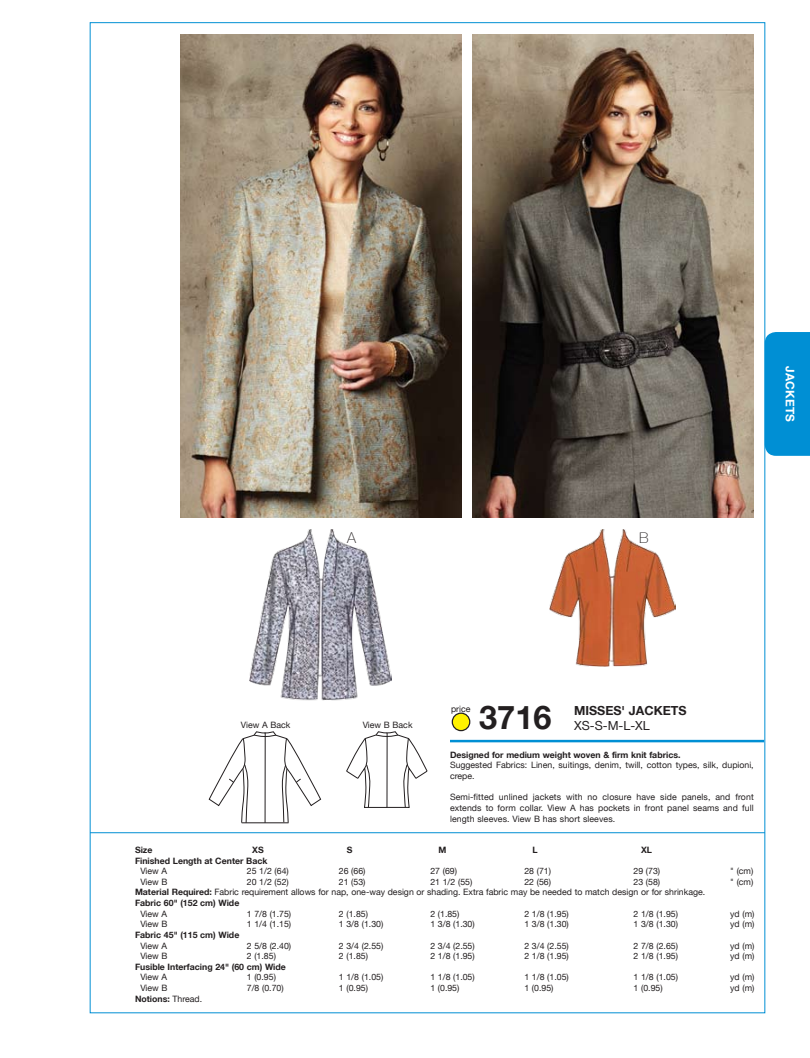
<style>
.page{position:relative;width:810px;height:1058px;background:#fff}
.page>*{position:absolute;margin:0;border:0;box-sizing:border-box;transform-origin:0 0}
.t1{font:700 32.5px "Helvetica Neue LT";color:#231f20}
.t2{font:100 15px "Helvetica Neue LT";color:#231f20}
.t3{font:700 12.5px "Helvetica Neue LT";color:#231f20}
.t4{font:12.5px "Helvetica Neue LT";color:#231f20}
.t5{font:700 11.88px "Helvetica Neue LT";letter-spacing:.01em;color:#fff}
.t6{font:8.75px/10.6px "Helvetica Neue LT";color:#231f20}
.t7{font:700 8.75px "Helvetica Neue LT";color:#231f20}
.s1{font-weight:700}
.s2{font-weight:400}
</style>
<div class="page">
<div style="left:765px;top:332px;width:45px;height:124px;background:#008fd4"></div>
<svg style="left:346px;top:731px;width:82px;height:77px"></svg>
<svg style="left:209px;top:731px;width:112px;height:93px"></svg>
<img style="left:472px;top:34px;width:282px;height:484px">
<img style="left:549px;top:529px;width:126px;height:137px">
<img style="left:249px;top:529px;width:142px;height:171px">
<hr style="left:450px;top:740px;width:314px;height:2px;background:#008fd4">
<div style="left:452px;top:713px;width:18px;height:17px;background:#fff200;border-radius:50%"></div>
<div style="left:452px;top:712px;width:18px;height:19px;border:1px solid #231f20;border-radius:50%"></div>
<img style="left:180px;top:34px;width:281px;height:484px">
<hr style="left:90px;top:832px;width:675px;height:1px;background:#008fd4">
<h2 class="t2" style="left:347px;top:529px;width:10px">A</h2>
<h2 class="t2" style="left:639px;top:529px;width:11px">B</h2>
<h3 class="t5" style="left:797px;top:366px;width:57px;rotate:90deg">JACKETS</h3>
<p class="t6" style="left:241px;top:719px;width:51px">View A Back</p>
<p class="t6" style="left:363px;top:719px;width:51px">View B Back</p>
<p class="t6" style="left:451px;top:703px;width:21px">price</p>
<h3 class="t3" style="left:574px;top:702px;width:114px">MISSES' JACKETS</h3>
<h3 class="t4" style="left:574px;top:718px;width:77px">XS-S-M-L-XL</h3>
<p class="t7" style="left:450px;top:749px;width:232px">Designed for medium weight woven &amp; firm knit fabrics.</p>
<p class="t6" style="left:450px;top:760px;width:305px">Suggested Fabrics: Linen, suitings, denim, twill, cotton types, silk, dupioni, crepe.</p>
<p class="t6" style="left:450px;top:791px;width:305px;text-align:justify">Semi-fitted unlined jackets with no closure have side panels, and front extends to form collar. View A has pockets in front panel seams and full length sleeves. View B has short sleeves.</p>
<h1 class="t1" style="left:479px;top:697px;width:74px">3716</h1>
<p class="t7" style="left:135px;top:844px;width:19px">Size</p>
<p class="t7" style="left:252px;top:844px;width:13px">XS</p>
<p class="t7" style="left:347px;top:844px;width:7px">S</p>
<p class="t7" style="left:438px;top:844px;width:9px">M</p>
<p class="t7" style="left:532px;top:844px;width:7px">L</p>
<p class="t7" style="left:641px;top:844px;width:13px">XL</p>
<p class="t7" style="left:135px;top:855px;width:134px">Finished Length at Center Back</p>
<p class="t6" style="left:140px;top:865px;width:28px">View A</p>
<p class="t6" style="left:247px;top:865px;width:43px">25 1/2 (64)</p>
<p class="t6" style="left:339px;top:865px;width:28px">26 (66)</p>
<p class="t6" style="left:430px;top:865px;width:28px">27 (69)</p>
<p class="t6" style="left:524px;top:865px;width:28px">28 (71)</p>
<p class="t6" style="left:634px;top:865px;width:28px">29 (73)</p>
<p class="t6" style="left:730px;top:865px;width:25px">" (cm)</p>
<p class="t6" style="left:140px;top:876px;width:29px">View B</p>
<p class="t6" style="left:247px;top:876px;width:43px">20 1/2 (52)</p>
<p class="t6" style="left:339px;top:876px;width:28px">21 (53)</p>
<p class="t6" style="left:430px;top:876px;width:43px">21 1/2 (55)</p>
<p class="t6" style="left:524px;top:876px;width:28px">22 (56)</p>
<p class="t6" style="left:634px;top:876px;width:28px">23 (58)</p>
<p class="t6" style="left:730px;top:876px;width:25px">" (cm)</p>
<p class="t6" style="left:135px;top:886px;width:572px"><span class="s1">Material Required:</span> Fabric requirement allows for nap, one-way design or shading. Extra fabric may be needed to match design or for shrinkage.<br><span class="s1">Fabric 60" (152 cm) Wide</span></p>
<p class="t6" style="left:140px;top:908px;width:28px">View A</p>
<p class="t6" style="left:247px;top:908px;width:46px">1 7/8 (1.75)</p>
<p class="t6" style="left:339px;top:908px;width:31px">2 (1.85)</p>
<p class="t6" style="left:430px;top:908px;width:31px">2 (1.85)</p>
<p class="t6" style="left:524px;top:908px;width:46px">2 1/8 (1.95)</p>
<p class="t6" style="left:634px;top:908px;width:46px">2 1/8 (1.95)</p>
<p class="t6" style="left:730px;top:908px;width:26px">yd (m)</p>
<p class="t6" style="left:140px;top:918px;width:29px">View B</p>
<p class="t6" style="left:247px;top:918px;width:46px">1 1/4 (1.15)</p>
<p class="t6" style="left:339px;top:918px;width:46px">1 3/8 (1.30)</p>
<p class="t6" style="left:430px;top:918px;width:46px">1 3/8 (1.30)</p>
<p class="t6" style="left:524px;top:918px;width:46px">1 3/8 (1.30)</p>
<p class="t6" style="left:634px;top:918px;width:46px">1 3/8 (1.30)</p>
<p class="t6" style="left:730px;top:918px;width:26px">yd (m)</p>
<p class="t7" style="left:135px;top:929px;width:106px">Fabric 45" (115 cm) Wide</p>
<p class="t6" style="left:140px;top:940px;width:28px">View A</p>
<p class="t6" style="left:247px;top:940px;width:46px">2 5/8 (2.40)</p>
<p class="t6" style="left:339px;top:940px;width:46px">2 3/4 (2.55)</p>
<p class="t6" style="left:430px;top:940px;width:46px">2 3/4 (2.55)</p>
<p class="t6" style="left:524px;top:940px;width:46px">2 3/4 (2.55)</p>
<p class="t6" style="left:634px;top:940px;width:46px">2 7/8 (2.65)</p>
<p class="t6" style="left:730px;top:940px;width:26px">yd (m)</p>
<p class="t6" style="left:140px;top:950px;width:29px">View B</p>
<p class="t6" style="left:247px;top:950px;width:31px">2 (1.85)</p>
<p class="t6" style="left:339px;top:950px;width:31px">2 (1.85)</p>
<p class="t6" style="left:430px;top:950px;width:46px">2 1/8 (1.95)</p>
<p class="t6" style="left:524px;top:950px;width:46px">2 1/8 (1.95)</p>
<p class="t6" style="left:634px;top:950px;width:46px">2 1/8 (1.95)</p>
<p class="t6" style="left:730px;top:950px;width:26px">yd (m)</p>
<p class="t7" style="left:135px;top:961px;width:152px">Fusible Interfacing 24" (60 cm) Wide</p>
<p class="t6" style="left:140px;top:971px;width:28px">View A</p>
<p class="t6" style="left:247px;top:971px;width:31px">1 (0.95)</p>
<p class="t6" style="left:339px;top:971px;width:46px">1 1/8 (1.05)</p>
<p class="t6" style="left:430px;top:971px;width:46px">1 1/8 (1.05)</p>
<p class="t6" style="left:524px;top:971px;width:46px">1 1/8 (1.05)</p>
<p class="t6" style="left:634px;top:971px;width:46px">1 1/8 (1.05)</p>
<p class="t6" style="left:730px;top:971px;width:26px">yd (m)</p>
<p class="t6" style="left:140px;top:982px;width:29px">View B</p>
<p class="t6" style="left:247px;top:982px;width:38px">7/8 (0.70)</p>
<p class="t6" style="left:339px;top:982px;width:31px">1 (0.95)</p>
<p class="t6" style="left:430px;top:982px;width:31px">1 (0.95)</p>
<p class="t6" style="left:524px;top:982px;width:31px">1 (0.95)</p>
<p class="t6" style="left:634px;top:982px;width:31px">1 (0.95)</p>
<p class="t6" style="left:730px;top:982px;width:26px">yd (m)</p>
<p class="t7" style="left:135px;top:993px;width:69px">Notions: <span class="s2">Thread.</span></p>
</div>
